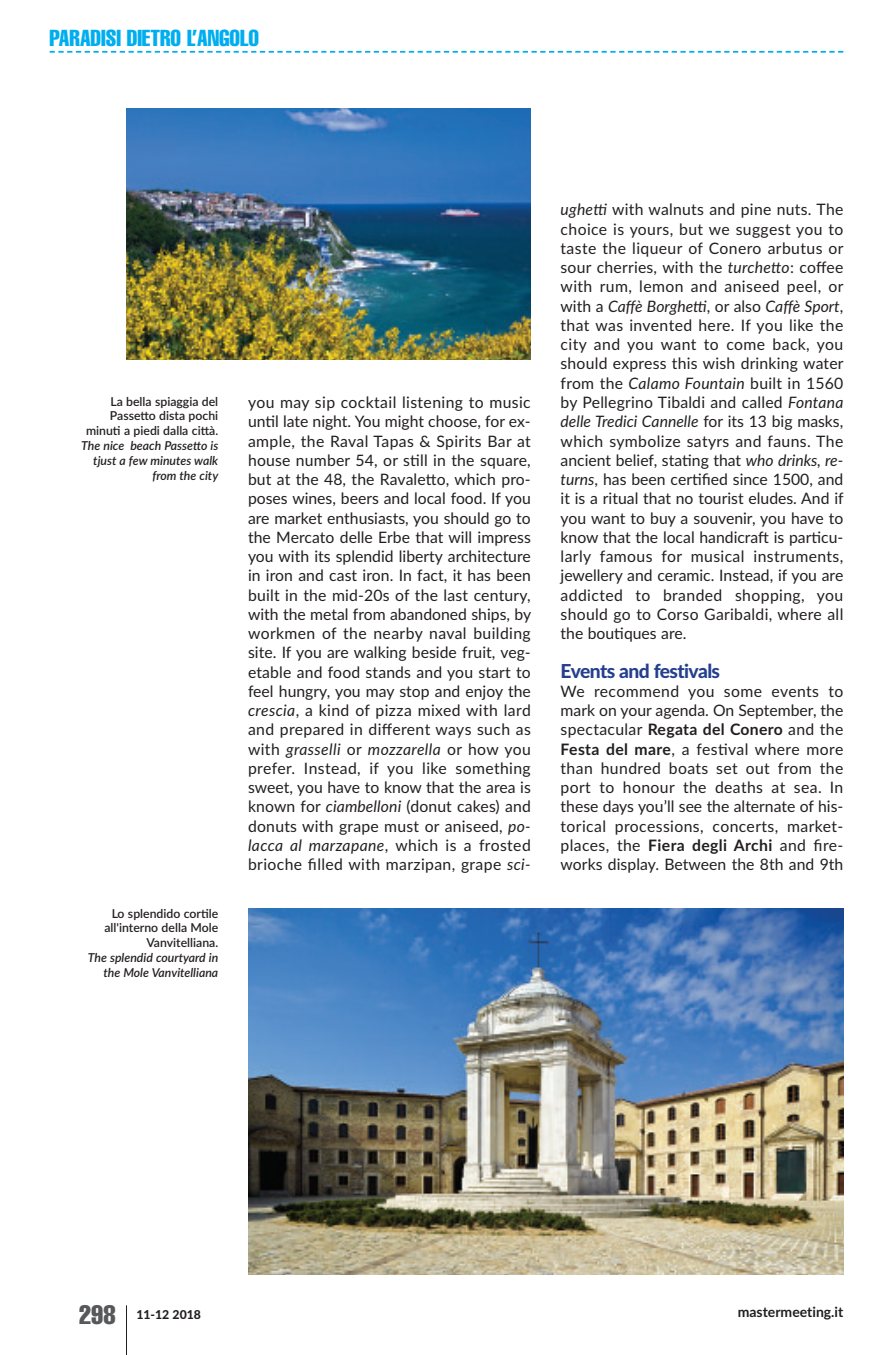
<style>
.page{position:relative;width:893px;height:1355px;background:#fff}
.page>*{position:absolute;margin:0;border:0;box-sizing:border-box;transform-origin:0 0}
.t1{font:extra-condensed 26.25px "Helvetica";color:#57585a}
.t2{font:extra-condensed 22.75px "Helvetica";color:#00aeef}
.t3{font:800 19.25px "Lato";letter-spacing:-.03em;color:#253f8f}
.t4{font:15.75px/19.2px "Lato";letter-spacing:.015em;color:#231f20;text-align:justify}
.t5{font:700 14px "Lato";color:#231f20}
.t6{font:600 12.25px/14.9px "Lato";color:#231f20;text-align:right}
.t7{font:italic 600 12.25px/14.9px "Lato";color:#231f20;text-align:right}
.t8{font:800 12.25px "Lato";color:#231f20}
.s1{font-style:italic}
.s2{font-weight:700}
</style>
<div class="page">
<hr style="left:126px;top:1305px;width:1px;height:49px;background:#231f20">
<svg style="left:50px;top:51px;width:793px;height:2px"></svg>
<img style="left:248px;top:908px;width:595px;height:366px">
<img style="left:126px;top:108px;width:405px;height:251px">
<h2 class="t2" style="left:50px;top:30px;width:211px">PARADISI DIETRO L’ANGOLO</h2>
<p class="t6" style="left:86px;top:394px;width:134px">La bella spiaggia del<br>Passetto dista pochi minuti a piedi dalla città.</p>
<p class="t7" style="left:81px;top:438px;width:138px">The nice beach Passetto is tjust a few minutes walk from the city</p>
<p class="t6" style="left:104px;top:905px;width:115px">Lo splendido cortile all'interno della Mole<br>Vanvitelliana.</p>
<p class="t7" style="left:88px;top:950px;width:132px">The splendid courtyard in the Mole Vanvitelliana</p>
<p class="t4" style="left:248px;top:393px;width:285px">you may sip cocktail listening to music until late night. You might choose, for ex&shy;ample, the Raval Tapas &amp; Spirits Bar at house number 54, or still in the square, but at the 48, the Ravaletto, which pro&shy;poses wines, beers and local food. If you are market enthusiasts, you should go to the Mercato delle Erbe that will impress you with its splendid liberty architecture in iron and cast iron. In fact, it has been built in the mid-20s of the last century, with the metal from abandoned ships, by workmen of the nearby naval building site. If you are walking beside fruit, veg&shy;etable and food stands and you start to feel hungry, you may stop and enjoy the <span class="s1">crescia</span>, a kind of pizza mixed with lard and prepared in different ways such as with <span class="s1">grasselli</span> or <span class="s1">mozzarella</span> or how you prefer. Instead, if you like something sweet, you have to know that the area is known for <span class="s1">ciambelloni</span> (donut cakes) and donuts with grape must or aniseed, <span class="s1">po&shy;lacca al marzapane</span>, which is a frosted brioche filled with marzipan, grape <span class="s1">sci-</span></p>
<p class="t4" style="left:561px;top:200px;width:285px"><span class="s1">ughetti</span> with walnuts and pine nuts. The choice is yours, but we suggest you to taste the liqueur of Conero arbutus or sour cherries, with the <span class="s1">turchetto</span>: coffee with rum, lemon and aniseed peel, or with a <span class="s1">Caffè Borghetti</span>, or also <span class="s1">Caffè Sport</span>, that was invented here. If you like the city and you want to come back, you should express this wish drinking water from the <span class="s1">Calamo Fountain</span> built in 1560 by Pellegrino Tibaldi and called <span class="s1">Fontana delle Tredici Cannelle</span> for its 13 big masks, which symbolize satyrs and fauns. The ancient belief, stating that <span class="s1">who drinks, re&shy;turns</span>, has been certified since 1500, and it is a ritual that no tourist eludes. And if you want to buy a souvenir, you have to know that the local handicraft is particu&shy;larly famous for musical instruments, jewellery and ceramic. Instead, if you are addicted to branded shopping, you should go to Corso Garibaldi, where all the boutiques are.</p>
<p class="t3" style="left:561px;top:659px;width:161px">Events and festivals</p>
<p class="t4" style="left:561px;top:681px;width:284px">We recommend you some events to mark on your agenda. On September, the spectacular <span class="s2">Regata del Conero</span> and the <span class="s2">Festa del mare</span>, a festival where more than hundred boats set out from the port to honour the deaths at sea. In these days you’ll see the alternate of his&shy;torical processions, concerts, market&shy;places, the <span class="s2">Fiera degli Archi</span> and fire&shy;works display. Between the 8th and 9th</p>
<h1 class="t1" style="left:79px;top:1305px;width:38px">298</h1>
<p class="t8" style="left:136px;top:1307px;width:66px">11-12 2018</p>
<p class="t5" style="left:738px;top:1303px;width:107px">mastermeeting.it</p>
</div>
